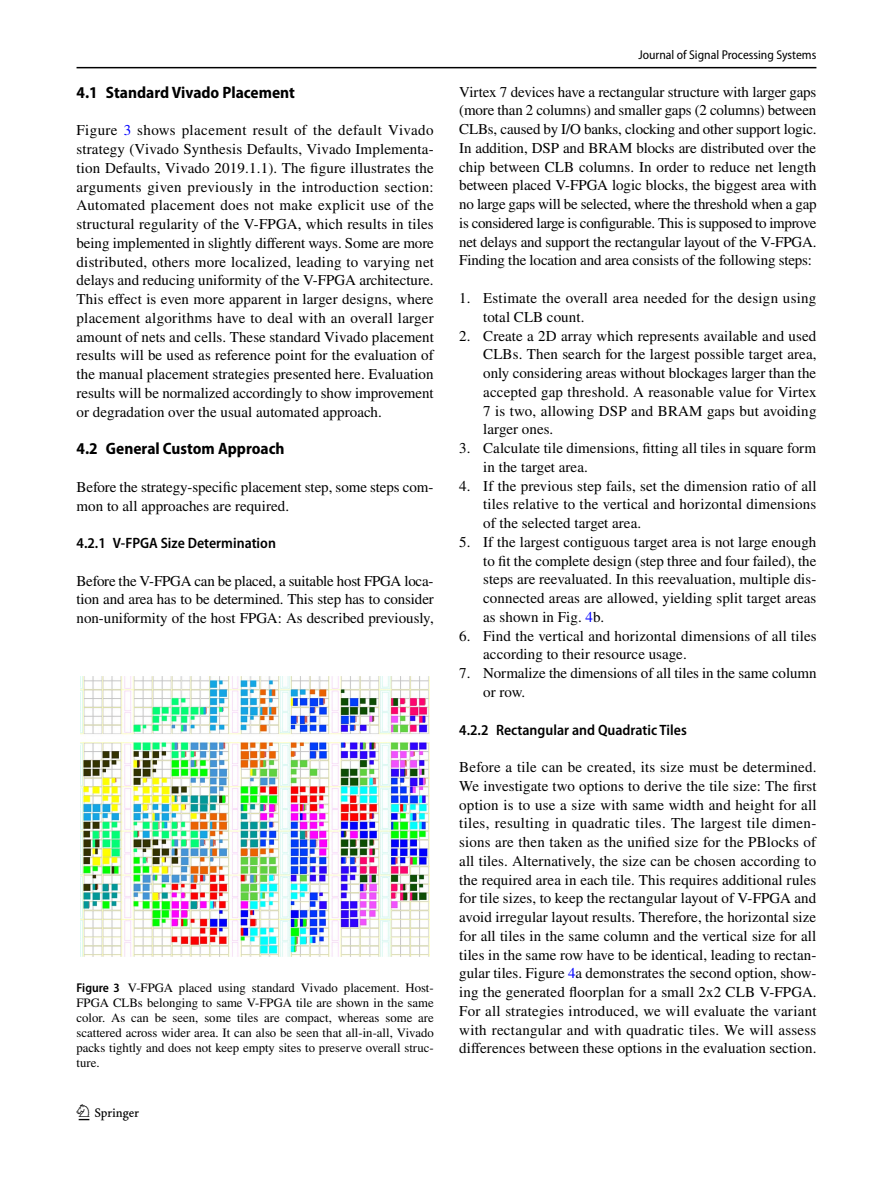
<style>
.page{position:relative;width:893px;height:1187px;background:#fff}
.page>*{position:absolute;margin:0;border:0;box-sizing:border-box;transform-origin:0 0}
.t1{font:22.5px "Springnew Regular 2";color:#000}
.t2{font:700 semi-condensed 16.5px "Myriad Pro";color:#000}
.t3{font:15px/18.8px "STIX";letter-spacing:.005em;color:#000;text-align:justify}
.t4{font:600 semi-condensed 15px "Myriad Pro";color:#000}
.t5{font:12.75px/15px "STIX";color:#000;text-align:justify}
.t6{font:semi-condensed 12.75px "Myriad Pro";color:#000}
.s1{color:#00f}
.s2{font-family:"Myriad Pro";font-weight:600;font-stretch:semi-condensed}
</style>
<div class="page">
<hr style="left:77px;top:67px;width:739px;height:1px;background:#000">
<div style="left:77px;top:676px;width:357px;height:280px;background:linear-gradient(to bottom,#fff,#fff)"></div>
<img style="left:81px;top:676px;width:349px;height:280px">
<p class="t2" style="left:77px;top:83px;width:220px">4.1 Standard Vivado Placement</p>
<p class="t3" style="left:77px;top:122px;width:359px">Figure <span class="s1">3</span> shows placement result of the default Vivado strategy (Vivado Synthesis Defaults, Vivado Implementa&shy;tion Defaults, Vivado 2019.1.1). The figure illustrates the arguments given previously in the introduction section:<br>Automated placement does not make explicit use of the structural regularity of the V-FPGA, which results in tiles being implemented in slightly different ways. Some are more distributed, others more localized, leading to varying net delays and reducing uniformity of the V-FPGA architecture.<br>This effect is even more apparent in larger designs, where placement algorithms have to deal with an overall larger amount of nets and cells. These standard Vivado placement results will be used as reference point for the evaluation of the manual placement strategies presented here. Evaluation results will be normalized accordingly to show improvement or degradation over the usual automated approach.</p>
<p class="t2" style="left:77px;top:439px;width:209px">4.2 General Custom Approach</p>
<p class="t3" style="left:77px;top:478px;width:358px">Before the strategy-specific placement step, some steps com&shy;mon to all approaches are required.</p>
<p class="t4" style="left:77px;top:534px;width:201px">4.2.1 V‑FPGA Size Determination</p>
<p class="t3" style="left:77px;top:572px;width:359px">Before the V-FPGA can be placed, a suitable host FPGA loca&shy;tion and area has to be determined. This step has to consider non-uniformity of the host FPGA: As described previously,</p>
<p class="t5" style="left:77px;top:980px;width:359px"><span class="s2">Figure 3</span> V-FPGA placed using standard Vivado placement. Host-FPGA CLBs belonging to same V-FPGA tile are shown in the same color. As can be seen, some tiles are compact, whereas some are scattered across wider area. It can also be seen that all-in-all, Vivado packs tightly and does not keep empty sites to preserve overall struc&shy;ture.</p>
<h1 class="t1" style="left:79px;top:1104px;width:62px">1 3</h1>
<p class="t6" style="left:638px;top:48px;width:180px">Journal of Signal Processing Systems</p>
<p class="t3" style="left:459px;top:83px;width:359px">Virtex 7 devices have a rectangular structure with larger gaps (more than 2 columns) and smaller gaps (2 columns) between CLBs, caused by I/O banks, clocking and other support logic.<br>In addition, DSP and BRAM blocks are distributed over the chip between CLB columns. In order to reduce net length between placed V-FPGA logic blocks, the biggest area with no large gaps will be selected, where the threshold when a gap is considered large is configurable. This is supposed to improve net delays and support the rectangular layout of the V-FPGA.<br>Finding the location and area consists of the following steps:</p>
<p class="t3" style="left:483px;top:289px;width:335px;text-indent:-24px">1. Estimate the overall area needed for the design using total CLB count.</p>
<p class="t3" style="left:483px;top:327px;width:335px;text-indent:-24px">2. Create a 2D array which represents available and used CLBs. Then search for the largest possible target area, only considering areas without blockages larger than the accepted gap threshold. A reasonable value for Virtex 7 is two, allowing DSP and BRAM gaps but avoiding larger ones.</p>
<p class="t3" style="left:483px;top:439px;width:334px;text-indent:-24px">3. Calculate tile dimensions, fitting all tiles in square form in the target area.</p>
<p class="t3" style="left:483px;top:477px;width:335px;text-indent:-24px">4. If the previous step fails, set the dimension ratio of all tiles relative to the vertical and horizontal dimensions of the selected target area.</p>
<p class="t3" style="left:483px;top:533px;width:335px;text-indent:-24px">5. If the largest contiguous target area is not large enough to fit the complete design (step three and four failed), the steps are reevaluated. In this reevaluation, multiple dis&shy;connected areas are allowed, yielding split target areas as shown in Fig. <span class="s1">4</span>b.</p>
<p class="t3" style="left:483px;top:627px;width:335px;text-indent:-24px">6. Find the vertical and horizontal dimensions of all tiles according to their resource usage.</p>
<p class="t3" style="left:483px;top:664px;width:335px;text-indent:-24px">7. Normalize the dimensions of all tiles in the same column or row.</p>
<p class="t4" style="left:459px;top:721px;width:229px">4.2.2 Rectangular and Quadratic Tiles</p>
<p class="t3" style="left:459px;top:758px;width:359px">Before a tile can be created, its size must be determined.<br>We investigate two options to derive the tile size: The first option is to use a size with same width and height for all tiles, resulting in quadratic tiles. The largest tile dimen&shy;sions are then taken as the unified size for the PBlocks of all tiles. Alternatively, the size can be chosen according to the required area in each tile. This requires additional rules for tile sizes, to keep the rectangular layout of V-FPGA and avoid irregular layout results. Therefore, the horizontal size for all tiles in the same column and the vertical size for all tiles in the same row have to be identical, leading to rectan&shy;gular tiles. Figure <span class="s1">4</span>a demonstrates the second option, show&shy;ing the generated floorplan for a small 2x2 CLB V-FPGA.<br>For all strategies introduced, we will evaluate the variant with rectangular and with quadratic tiles. We will assess differences between these options in the evaluation section.</p>
</div>
